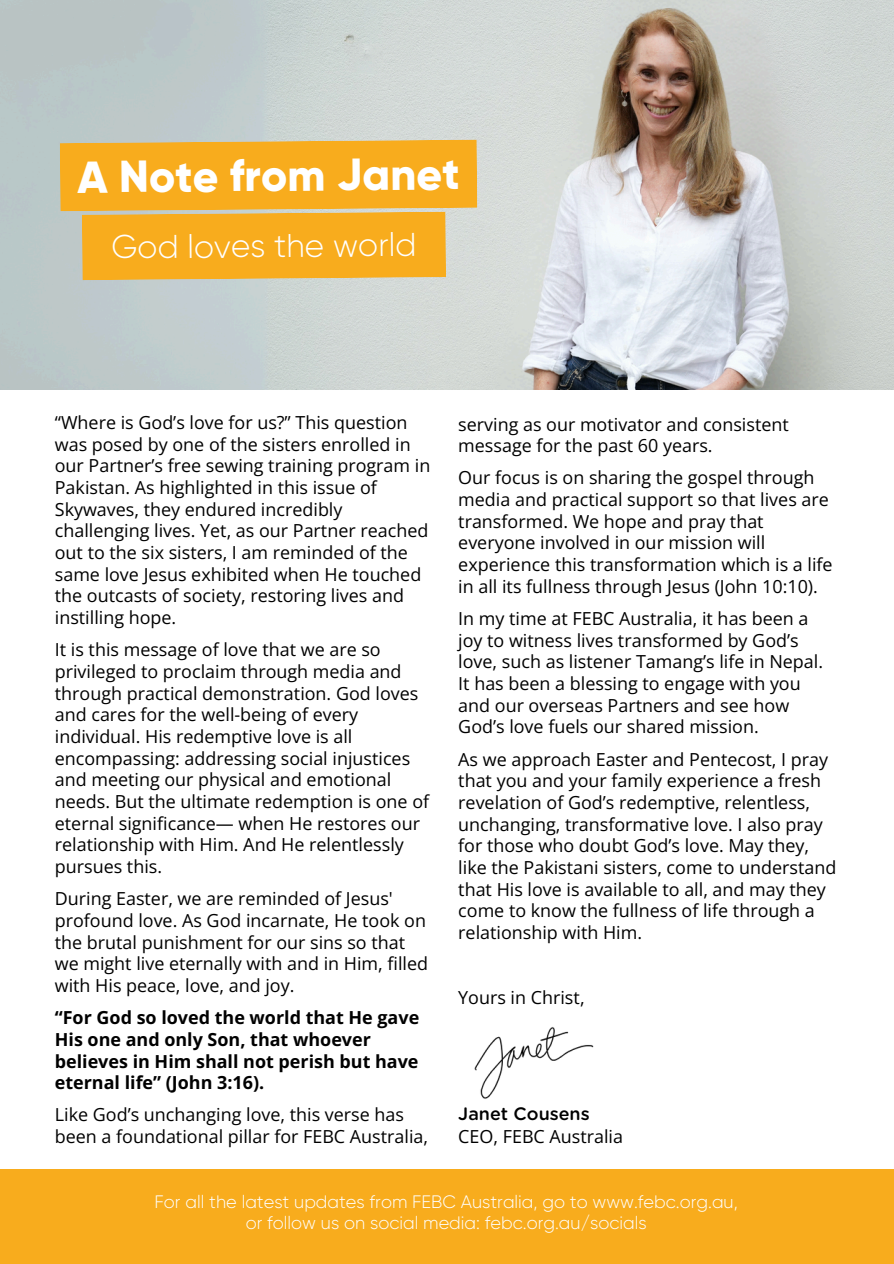
<style>
.page{position:relative;width:894px;height:1264px;background:#fff}
.page>*{position:absolute;margin:0;border:0;box-sizing:border-box;transform-origin:0 0}
.t1{font:800 44.7px "Gilroy";letter-spacing:-.01em;color:#fff}
.t2{font:300 32.85px "Gilroy";letter-spacing:-.01em;color:#fff}
.t3{font:18px/21.8px "Open Sans";color:#000}
.t4{font:700 18px/21.8px "Open Sans";color:#000}
.t5{font:300 18px "Gilroy";color:#fff}
.t6{font:500 18px "Gotham Rounded";color:#000}
</style>
<div class="page">
<div style="left:0;top:1169px;width:893px;height:94px;background:#f8ac1d"></div>
<img style="left:0;top:0;width:893px;height:390px">
<img style="left:519px;top:8px;width:271px;height:382px">
<svg style="left:60px;top:140px;width:417px;height:140px;background:#f2b030"></svg>
<img style="left:474px;top:1027px;width:120px;height:72px">
<h2 class="t1" style="left:77px;top:148px;width:384px">A Note from Janet</h2>
<p class="t2" style="left:111px;top:227px;width:307px">God loves the world</p>
<p class="t3" style="left:55px;top:411px;width:377px">“Where is God’s love for us?” This question was posed by one of the sisters enrolled in our Partner’s free sewing training program in Pakistan. As highlighted in this issue of Skywaves, they endured incredibly challenging lives. Yet, as our Partner reached out to the six sisters, I am reminded of the same love Jesus exhibited when He touched the outcasts of society, restoring lives and instilling hope.</p>
<p class="t3" style="left:55px;top:638px;width:376px">It is this message of love that we are so privileged to proclaim through media and through practical demonstration. God loves and cares for the well-being of every individual. His redemptive love is all encompassing: addressing social injustices and meeting our physical and emotional needs. But the ultimate redemption is one of eternal significance— when He restores our relationship with Him. And He relentlessly pursues this.</p>
<p class="t3" style="left:55px;top:887px;width:375px">During Easter, we are reminded of Jesus' profound love. As God incarnate, He took on the brutal punishment for our sins so that we might live eternally with and in Him, filled with His peace, love, and joy.</p>
<h3 class="t4" style="left:55px;top:1006px;width:366px">“For God so loved the world that He gave His one and only Son, that whoever believes in Him shall not perish but have eternal life” (John 3:16).</h3>
<p class="t3" style="left:55px;top:1103px;width:374px">Like God’s unchanging love, this verse has been a foundational pillar for FEBC Australia,</p>
<p class="t3" style="left:458px;top:412px;width:332px">serving as our motivator and consistent message for the past 60 years.</p>
<p class="t3" style="left:458px;top:466px;width:376px">Our focus is on sharing the gospel through media and practical support so that lives are transformed. We hope and pray that everyone involved in our mission will experience this transformation which is a life in all its fullness through Jesus (John 10:10).</p>
<p class="t3" style="left:458px;top:607px;width:366px">In my time at FEBC Australia, it has been a joy to witness lives transformed by God’s love, such as listener Tamang’s life in Nepal.<br>It has been a blessing to engage with you and our overseas Partners and see how God’s love fuels our shared mission.</p>
<p class="t3" style="left:458px;top:747px;width:379px">As we approach Easter and Pentecost, I pray that you and your family experience a fresh revelation of God’s redemptive, relentless, unchanging, transformative love. I also pray for those who doubt God’s love. May they, like the Pakistani sisters, come to understand that His love is available to all, and may they come to know the fullness of life through a relationship with Him.</p>
<p class="t3" style="left:458px;top:986px;width:128px">Yours in Christ,</p>
<p class="t6" style="left:458px;top:1105px;width:133px">Janet Cousens</p>
<p class="t3" style="left:458px;top:1125px;width:166px">CEO, FEBC Australia</p>
<p class="t5" style="left:155px;top:1191px;width:584px">For all the latest updates from FEBC Australia, go to www.febc.org.au,</p>
<h1 class="t5" style="left:245px;top:1212px;width:402px">or follow us on social media: febc.org.au/socials</h1>
</div>
